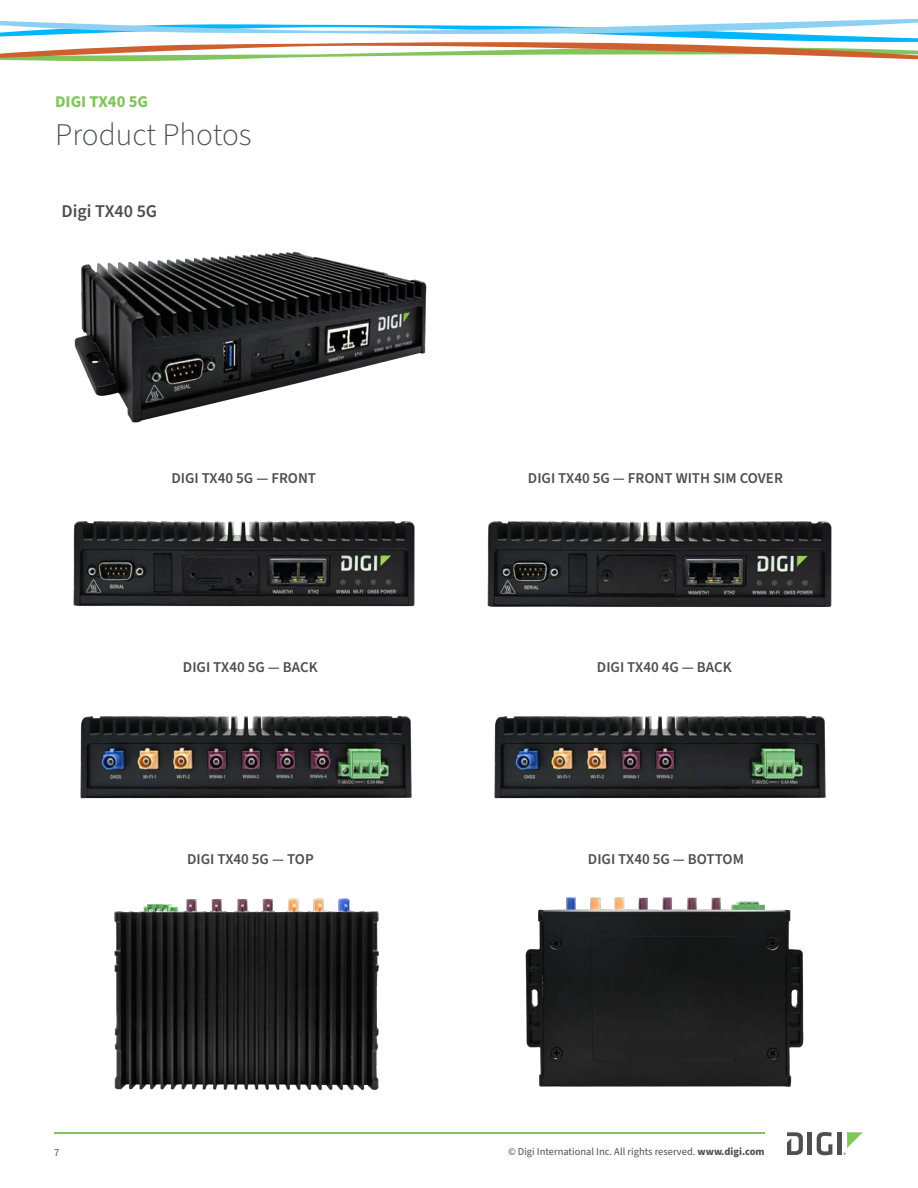
<style>
.page{position:relative;width:918px;height:1188px;background:#fff}
.page>*{position:absolute;margin:0;border:0;box-sizing:border-box;transform-origin:0 0}
.Intro_NEW{font:300 31.5px "Source Sans Pro";color:#4b4f53}
.Subhead_1_NEW{font:600 18px "Source Sans Pro";color:#4b4f53}
.Intro_NEW-2{font:700 16.5px "Source Sans Pro";color:#82c55b}
.Bullets{font:600 15px "Source Sans Pro";color:#4b4f53}
.t1{font:10.5px "Source Sans Pro";color:#4b4f53}
.s1{font-weight:700}
</style>
<div class="page">
<hr style="left:54px;top:1132px;width:711px;height:2px;background:#82c55b">
<hr style="left:808px;top:1132px;width:4px;height:23px;background:#4e4f53">
<svg style="left:817px;top:1132px;width:15px;height:23px"></svg>
<hr style="left:837px;top:1132px;width:4px;height:23px;background:#4e4f53">
<svg style="left:787px;top:1132px;width:16px;height:23px"></svg>
<svg style="left:843px;top:1132px;width:20px;height:23px"></svg>
<svg style="left:0;top:18px;width:918px;height:44px"></svg>
<img style="left:80px;top:716px;width:332px;height:83px">
<img style="left:74px;top:251px;width:353px;height:172px">
<img style="left:73px;top:521px;width:342px;height:86px">
<img style="left:487px;top:521px;width:345px;height:86px">
<img style="left:114px;top:898px;width:265px;height:193px">
<img style="left:494px;top:716px;width:332px;height:83px">
<img style="left:525px;top:897px;width:279px;height:190px">
<p class="Intro_NEW-2" style="left:55px;top:90px;width:95px">DIGI TX40 5G</p>
<p class="Intro_NEW" style="left:55px;top:113px;width:198px">Product Photos</p>
<p class="Subhead_1_NEW" style="left:62px;top:199px;width:97px">Digi TX40 5G</p>
<p class="Bullets" style="left:171px;top:468px;width:146px">DIGI TX40 5G — FRONT</p>
<p class="Bullets" style="left:528px;top:468px;width:256px">DIGI TX40 5G — FRONT WITH SIM COVER</p>
<p class="Bullets" style="left:183px;top:657px;width:136px">DIGI TX40 5G — BACK</p>
<p class="Bullets" style="left:597px;top:657px;width:136px">DIGI TX40 4G — BACK</p>
<p class="Bullets" style="left:187px;top:849px;width:128px">DIGI TX40 5G — TOP</p>
<p class="Bullets" style="left:588px;top:849px;width:157px">DIGI TX40 5G — BOTTOM</p>
<p class="t1" style="left:54px;top:1145px;width:7px">7</p>
<p class="t1" style="left:508px;top:1144px;width:258px">© Digi International Inc. All rights reserved. <span class="s1">www.digi.com</span></p>
</div>
